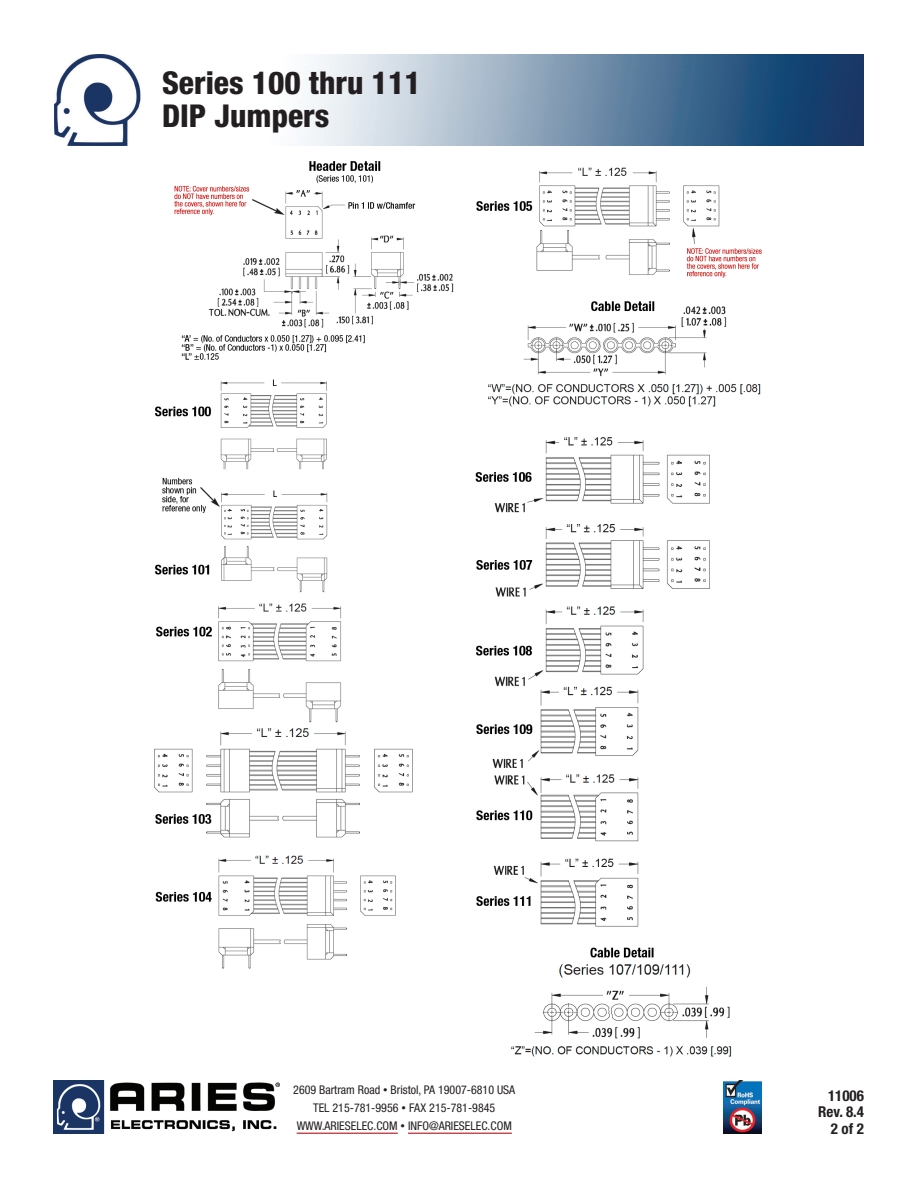
<style>
.page{position:relative;width:918px;height:1188px;background:#fff}
.page>*{position:absolute;margin:0;border:0;box-sizing:border-box;transform-origin:0 0}
.t1{font:800 condensed 31.5px/33px "Helvetica Neue";color:#231f20}
.t2{font:700 condensed 15px/16.5px "Helvetica Neue";color:#231f20;text-align:right}
.t3{font:condensed 12px/18px "Helvetica Neue";color:#231f20;text-align:center}
.s1{font-size:9px}
</style>
<div class="page">
<img style="left:54px;top:54px;width:810px;height:92px">
<hr style="left:297px;top:1133px;width:101px;height:1px;background:#bb1018">
<hr style="left:408px;top:1133px;width:104px;height:1px;background:#bb1018">
<img style="left:54px;top:1080px;width:225px;height:54px">
<img style="left:724px;top:1080px;width:37px;height:54px">
<img style="left:475px;top:167px;width:287px;height:890px">
<img style="left:154px;top:161px;width:300px;height:808px">
<h1 class="t1" style="left:162px;top:65px;width:260px">Series 100 thru 111<br>DIP Jumpers</h1>
<p class="t3" style="left:293px;top:1081px;width:223px">2609 Bartram Road <span class="s1">•</span> Bristol, PA 19007-6810 USA<br>TEL 215-781-9956 <span class="s1">•</span> FAX 215-781-9845<br>WWW.ARIESELEC.COM <span class="s1">•</span> INFO@ARIESELEC.COM</p>
<p class="t2" style="left:818px;top:1087px;width:47px">11006<br>Rev. 8.4<br>2 of 2</p>
</div>
